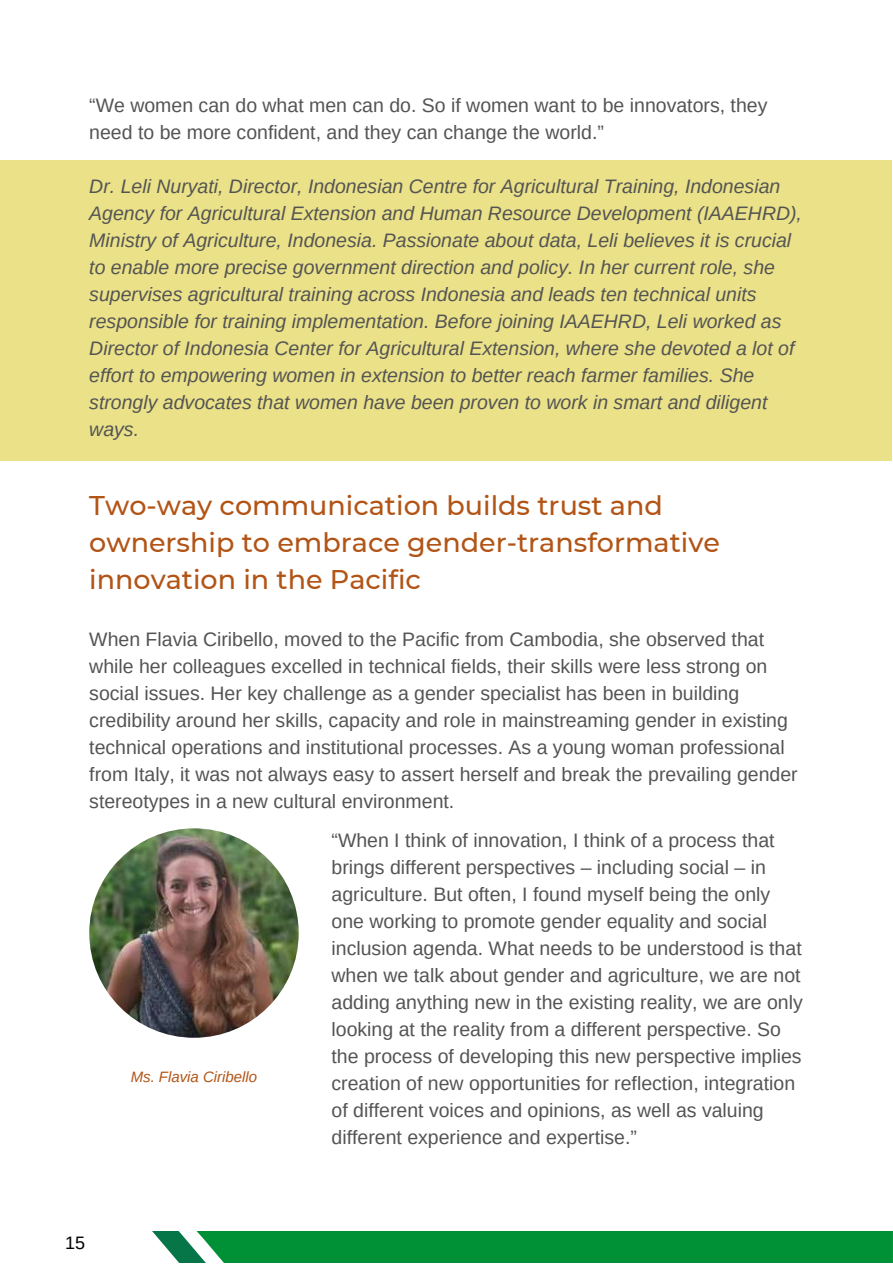
<style>
.page{position:relative;width:893px;height:1264px;background:#fff}
.page>*{position:absolute;margin:0;border:0;box-sizing:border-box;transform-origin:0 0}
.t1{font:500 27px/37px "Montserrat";color:#b25416}
.t2{font:19.5px/27px "Arimo";color:#545454}
.t3{font:italic 19.5px/27px "Arimo";color:#545454}
.t4{font:18px "Arimo";color:#000}
.t5{font:italic 15px "Arimo";color:#b25416}
</style>
<div class="page">
<svg style="left:152px;top:1231px;width:740px;height:31px"></svg>
<div style="left:0;top:160px;width:891px;height:300px;background:#eae188"></div>
<img style="left:89px;top:828px;width:210px;height:209px;border-radius:50%">
<p class="t2" style="left:89px;top:92px;width:679px">“We women can do what men can do. So if women want to be innovators, they need to be more confident, and they can change the world.”</p>
<p class="t3" style="left:89px;top:172px;width:714px">Dr. Leli Nuryati, Director, Indonesian Centre for Agricultural Training, Indonesian Agency for Agricultural Extension and Human Resource Development (IAAEHRD), Ministry of Agriculture, Indonesia. Passionate about data, Leli believes it is crucial to enable more precise government direction and policy. In her current role, she supervises agricultural training across Indonesia and leads ten technical units responsible for training implementation. Before joining IAAEHRD, Leli worked as Director of Indonesia Center for Agricultural Extension, where she devoted a lot of effort to empowering women in extension to better reach farmer families. She strongly advocates that women have been proven to work in smart and diligent ways.</p>
<h1 class="t1" style="left:89px;top:486px;width:632px">Two-way communication builds trust and ownership to embrace gender-transformative innovation in the Pacific</h1>
<p class="t2" style="left:89px;top:625px;width:710px">When Flavia Ciribello, moved to the Pacific from Cambodia, she observed that while her colleagues excelled in technical fields, their skills were less strong on social issues. Her key challenge as a gender specialist has been in building credibility around her skills, capacity and role in mainstreaming gender in existing technical operations and institutional processes. As a young woman professional from Italy, it was not always easy to assert herself and break the prevailing gender stereotypes in a new cultural environment.</p>
<p class="t5" style="left:131px;top:1068px;width:128px">Ms. Flavia Ciribello</p>
<p class="t4" style="left:65px;top:1233px;width:21px">15</p>
<p class="t2" style="left:331px;top:826px;width:472px">“When I think of innovation, I think of a process that brings different perspectives – including social – in agriculture. But often, I found myself being the only one working to promote gender equality and social inclusion agenda. What needs to be understood is that when we talk about gender and agriculture, we are not adding anything new in the existing reality, we are only looking at the reality from a different perspective. So the process of developing this new perspective implies creation of new opportunities for reflection, integration of different voices and opinions, as well as valuing different experience and expertise.”</p>
</div>
